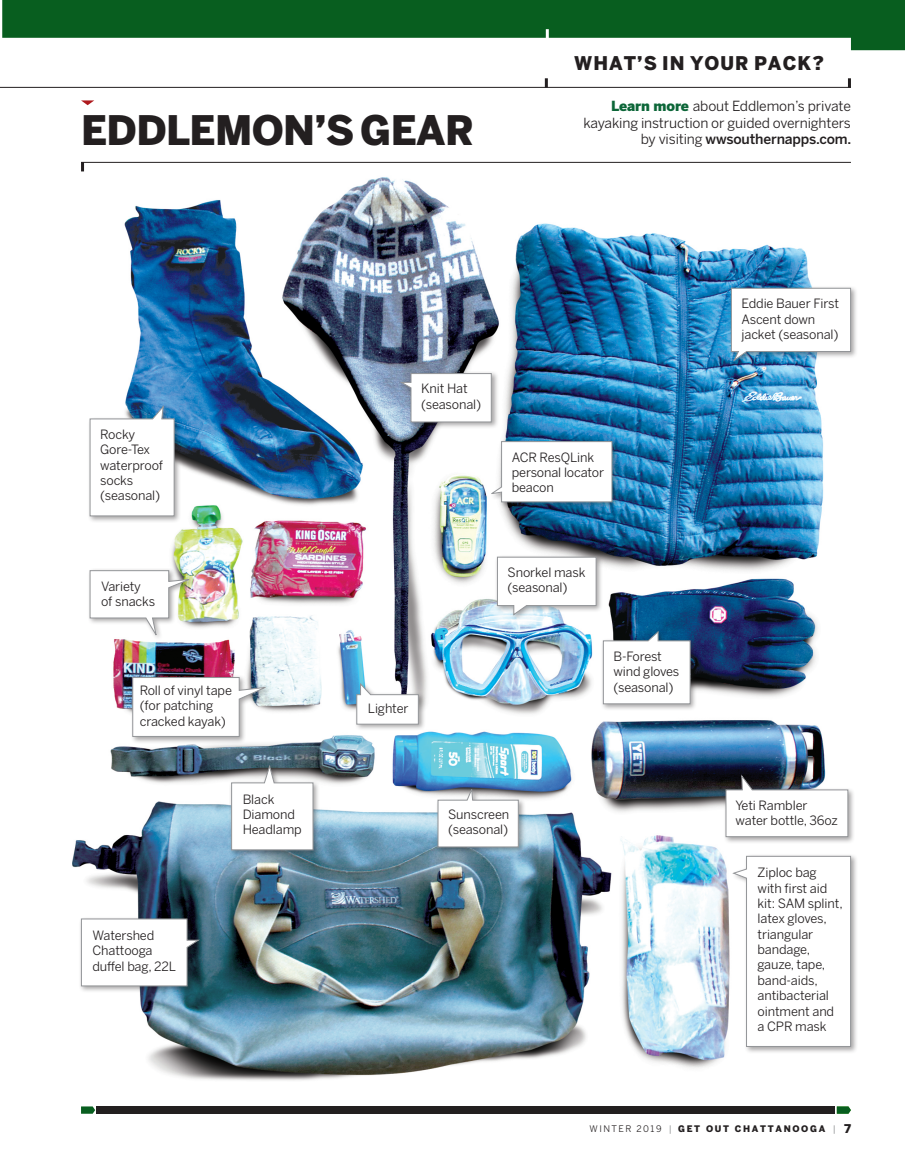
<style>
.page{position:relative;width:905px;height:1161px;background:#fff}
.page>*{position:absolute;margin:0;border:0;box-sizing:border-box;transform-origin:0 0}
.t1{font:900 40.35px "Benton Sans";letter-spacing:-.015em;color:#231f20}
.t2{font:900 18.75px "Benton Sans";letter-spacing:.055em;color:#231f20}
.t3{font:13.8px/16.8px "Benton Sans";letter-spacing:-.01em;color:#231f20;text-align:right}
.t4{font:12.75px/15.5px "Benton Sans";letter-spacing:-.01em;color:#231f20}
.t5{font:900 9px "Benton Sans";letter-spacing:.185em;color:#231f20}
.s1{font-weight:900;color:#0c6638}
.s2{font-weight:500}
.s3{font-weight:400}
.s4{font-weight:400;color:#808285}
.s5{font-size:12px}
</style>
<div class="page">
<hr style="left:0;top:87px;width:850px;height:1px;background:#231f20">
<svg style="left:545px;top:78px;width:3px;height:9px"></svg>
<svg style="left:848px;top:78px;width:3px;height:10px"></svg>
<svg style="left:2px;top:0;width:902px;height:50px;fill:#085e1f"></svg>
<svg style="left:546px;top:29px;width:3px;height:10px"></svg>
<div style="left:81px;top:1106px;width:769px;height:8px;background:#231f20"></div>
<img style="left:72px;top:177px;width:754px;height:904px">
<svg style="left:81px;top:100px;width:13px;height:5px"></svg>
<div style="left:87px;top:404px;width:94px;height:119px;background:#231f20;opacity:.4"></div>
<svg style="left:89px;top:404px;width:86px;height:113px"></svg>
<div style="left:398px;top:371px;width:100px;height:58px;background:#231f20;opacity:.4"></div>
<svg style="left:398px;top:373px;width:94px;height:50px"></svg>
<div style="left:728px;top:285px;width:129px;height:82px;background:#231f20;opacity:.4"></div>
<svg style="left:730px;top:288px;width:121px;height:75px"></svg>
<div style="left:354px;top:682px;width:71px;height:49px;background:#231f20;opacity:.4"></div>
<svg style="left:356px;top:682px;width:63px;height:43px"></svg>
<div style="left:229px;top:764px;width:91px;height:93px;background:#231f20;opacity:.4"></div>
<svg style="left:231px;top:764px;width:83px;height:87px"></svg>
<div style="left:600px;top:629px;width:97px;height:82px;background:#231f20;opacity:.4"></div>
<svg style="left:602px;top:630px;width:88px;height:75px"></svg>
<div style="left:494px;top:554px;width:109px;height:68px;background:#231f20;opacity:.4"></div>
<svg style="left:496px;top:556px;width:101px;height:60px"></svg>
<div style="left:79px;top:916px;width:126px;height:77px;background:#231f20;opacity:.4"></div>
<svg style="left:81px;top:918px;width:120px;height:69px"></svg>
<div style="left:435px;top:788px;width:90px;height:66px;background:#231f20;opacity:.4"></div>
<svg style="left:437px;top:787px;width:82px;height:61px"></svg>
<div style="left:723px;top:773px;width:132px;height:71px;background:#231f20;opacity:.4"></div>
<svg style="left:725px;top:774px;width:123px;height:63px"></svg>
<div style="left:731px;top:853px;width:127px;height:201px;background:#231f20;opacity:.4"></div>
<svg style="left:731px;top:856px;width:120px;height:191px"></svg>
<hr style="left:81px;top:162px;width:769px;height:1px;background:#231f20">
<svg style="left:81px;top:163px;width:3px;height:8px"></svg>
<div style="left:489px;top:439px;width:130px;height:70px;background:#231f20;opacity:.4"></div>
<svg style="left:488px;top:441px;width:124px;height:62px"></svg>
<div style="left:87px;top:568px;width:109px;height:74px;background:#231f20;opacity:.4"></div>
<svg style="left:89px;top:570px;width:101px;height:69px"></svg>
<div style="left:130px;top:675px;width:142px;height:69px;background:#231f20;opacity:.4"></div>
<svg style="left:132px;top:677px;width:138px;height:60px"></svg>
<h1 class="t1" style="left:81px;top:106px;width:395px">EDDLEMON’S GEAR</h1>
<h2 class="t2" style="left:574px;top:52px;width:251px">WHAT’S IN YOUR PACK?</h2>
<p class="t3" style="left:583px;top:97px;width:269px"><span class="s1">Learn more</span> about Eddlemon’s private kayaking instruction or guided overnighters by visiting <span class="s2">wwsouthernapps.com.</span></p>
<p class="t4" style="left:100px;top:426px;width:64px">Rocky<br>Gore-Tex waterproof socks (seasonal)</p>
<p class="t4" style="left:101px;top:578px;width:55px">Variety of snacks</p>
<p class="t4" style="left:140px;top:682px;width:94px">Roll of vinyl tape (for patching cracked kayak)</p>
<p class="t4" style="left:421px;top:381px;width:62px">Knit Hat (seasonal)</p>
<p class="t4" style="left:511px;top:449px;width:94px">ACR ResQLink personal locator beacon</p>
<p class="t4" style="left:368px;top:700px;width:42px">Lighter</p>
<p class="t4" style="left:507px;top:565px;width:79px">Snorkel mask (seasonal)</p>
<p class="t4" style="left:613px;top:648px;width:67px">B-Forest wind gloves (seasonal)</p>
<p class="t4" style="left:741px;top:296px;width:99px">Eddie Bauer First<br>Ascent down jacket (seasonal)</p>
<p class="t4" style="left:92px;top:927px;width:85px">Watershed<br>Chattooga duffel bag, 22L</p>
<p class="t4" style="left:243px;top:791px;width:61px">Black<br>Diamond<br>Headlamp</p>
<p class="t4" style="left:448px;top:807px;width:63px">Sunscreen (seasonal)</p>
<p class="t4" style="left:735px;top:797px;width:104px">Yeti Rambler water bottle, 36oz</p>
<p class="t4" style="left:757px;top:865px;width:87px">Ziploc bag with first aid kit: SAM splint, latex gloves, triangular bandage, gauze, tape, band-aids, antibacterial ointment and a CPR mask</p>
<p class="t5" style="left:589px;top:1124px;width:263px"><span class="s3">WINTER 2019</span> <span class="s4">|</span> GET OUT CHATTANOOGA <span class="s4">|</span> <span class="s5">7</span></p>
</div>
